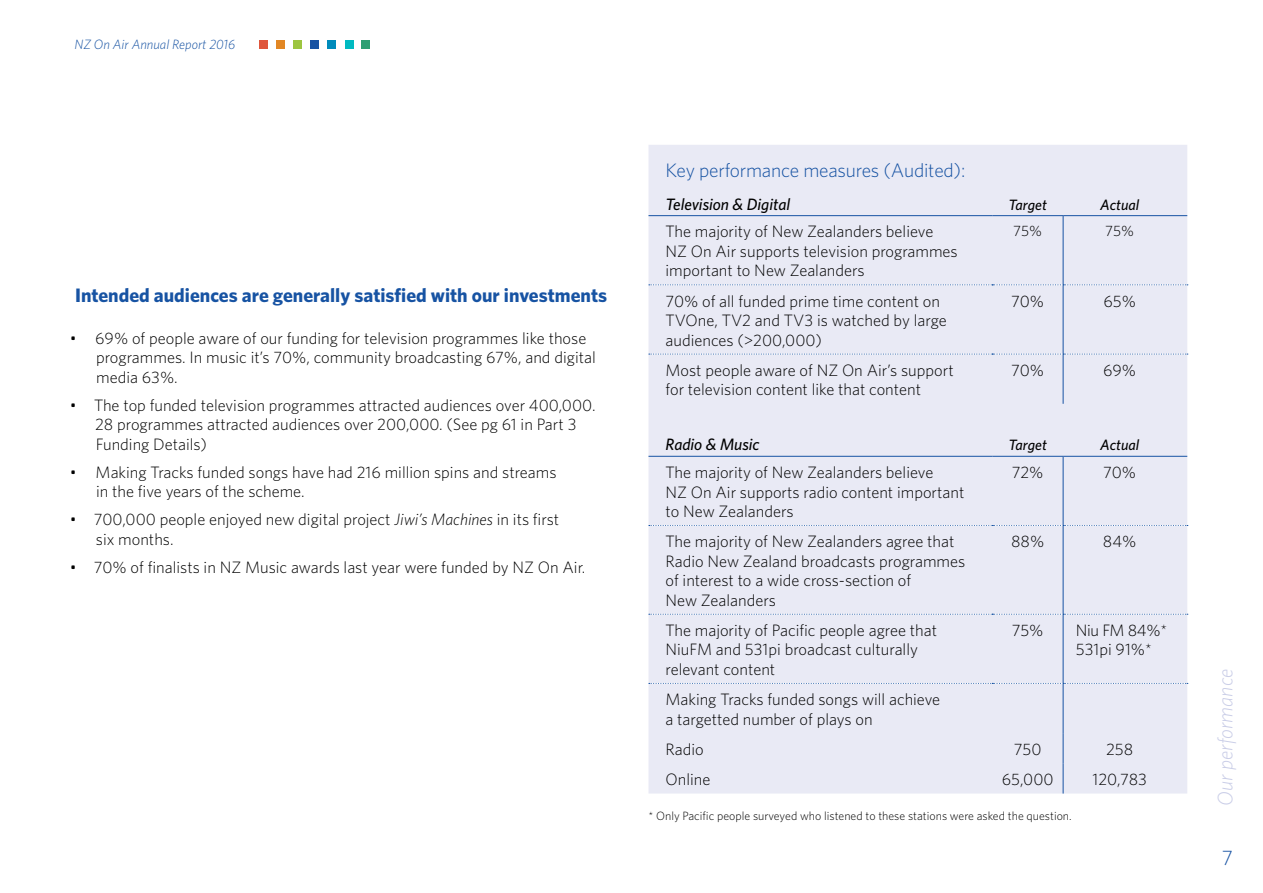
<style>
.page{position:relative;width:1263px;height:893px;background:#fff}
.page>*{position:absolute;margin:0;border:0;box-sizing:border-box;transform-origin:0 0}
.t1{font:italic 300 21px "Whitney";color:#c9cde7}
.t2{font:300 21px "Whitney";color:#1753a3}
.t3{font:700 19.5px "Whitney";color:#1753a3}
.t4{font:300 19.5px "Whitney";letter-spacing:-.01em;color:#1753a3}
.t5{font:300 16.5px/19.5px "Whitney";color:#000}
.t6{font:italic 500 16.5px "Whitney";color:#000}
.t7{font:italic 500 15px "Whitney";color:#000}
.t8{font:300 15px "Whitney";color:#000}
.t9{font:italic 300 13.5px "Whitney";color:#1753a3}
.t10{font:300 12px "Whitney";color:#000}
.s1{font-style:italic}
</style>
<div class="page">
<div style="left:260px;top:40px;width:8px;height:8px;background:#df563c"></div>
<div style="left:277px;top:40px;width:8px;height:8px;background:#e28724"></div>
<div style="left:294px;top:40px;width:8px;height:8px;background:#9dc540"></div>
<div style="left:311px;top:40px;width:8px;height:8px;background:#1753a3"></div>
<div style="left:328px;top:40px;width:8px;height:8px;background:#008bbb"></div>
<div style="left:345px;top:40px;width:8px;height:8px;background:#00bac1"></div>
<div style="left:361px;top:40px;width:9px;height:8px;background:#2d9f73"></div>
<div style="left:648px;top:145px;width:539px;height:648px;background:#e9eaf5"></div>
<hr style="left:648px;top:215px;width:344px;height:1px;background:#1753a3">
<hr style="left:992px;top:215px;width:71px;height:1px;background:#1753a3">
<hr style="left:1063px;top:215px;width:124px;height:1px;background:#1753a3">
<hr style="left:648px;top:456px;width:344px;height:1px;background:#1753a3">
<hr style="left:992px;top:456px;width:71px;height:1px;background:#1753a3">
<hr style="left:1063px;top:456px;width:124px;height:1px;background:#1753a3">
<hr style="left:1063px;top:457px;width:1px;height:68px;background:#1753a3">
<hr style="left:1063px;top:526px;width:1px;height:88px;background:#1753a3">
<hr style="left:1063px;top:615px;width:1px;height:68px;background:#1753a3">
<hr style="left:1063px;top:684px;width:1px;height:49px;background:#1753a3">
<hr style="left:1063px;top:733px;width:1px;height:30px;background:#1753a3">
<hr style="left:1063px;top:763px;width:1px;height:30px;background:#1753a3">
<hr style="left:1063px;top:216px;width:1px;height:68px;background:#1753a3">
<hr style="left:1063px;top:285px;width:1px;height:69px;background:#1753a3">
<hr style="left:1063px;top:354px;width:1px;height:50px;background:#1753a3">
<svg style="left:649px;top:284px;width:539px;height:1px"></svg>
<svg style="left:649px;top:354px;width:539px;height:1px"></svg>
<svg style="left:649px;top:525px;width:539px;height:1px"></svg>
<svg style="left:649px;top:614px;width:539px;height:1px"></svg>
<svg style="left:649px;top:683px;width:539px;height:1px"></svg>
<p class="t9" style="left:74px;top:35px;width:162px">NZ On Air Annual Report 2016</p>
<p class="t3" style="left:75px;top:283px;width:534px">Intended audiences are generally satisfied with our investments</p>
<p class="t5" style="left:96px;top:328px;width:501px;text-indent:-26px">• 69% of people aware of our funding for television programmes like those programmes. In music it’s 70%, community broadcasting 67%, and digital media 63%.</p>
<p class="t5" style="left:95px;top:395px;width:502px;text-indent:-25px">• The top funded television programmes attracted audiences over 400,000.<br>28 programmes attracted audiences over 200,000. (See pg 61 in Part 3<br>Funding Details)</p>
<p class="t5" style="left:96px;top:462px;width:462px;text-indent:-26px">• Making Tracks funded songs have had 216 million spins and streams in the five years of the scheme.</p>
<p class="t5" style="left:96px;top:509px;width:465px;text-indent:-26px">• 700,000 people enjoyed new digital project <span class="s1">Jiwi’s Machines</span> in its first six months.</p>
<p class="t5" style="left:70px;top:557px;width:517px">• 70% of finalists in NZ Music awards last year were funded by NZ On Air.</p>
<p class="t4" style="left:665px;top:158px;width:301px">Key performance measures (Audited):</p>
<p class="t6" style="left:665px;top:193px;width:126px">Television &amp; Digital</p>
<p class="t7" style="left:1008px;top:194px;width:40px">Target</p>
<p class="t7" style="left:1100px;top:194px;width:40px">Actual</p>
<p class="t5" style="left:665px;top:221px;width:294px">The majority of New Zealanders believe<br>NZ On Air supports television programmes important to New Zealanders</p>
<p class="t8" style="left:1013px;top:221px;width:30px">75%</p>
<p class="t8" style="left:1105px;top:221px;width:30px">75%</p>
<p class="t5" style="left:665px;top:291px;width:283px">70% of all funded prime time content on<br>TVOne, TV2 and TV3 is watched by large audiences (&gt;200,000)</p>
<p class="t5" style="left:1011px;top:291px;width:34px">70%</p>
<p class="t5" style="left:1103px;top:291px;width:34px">65%</p>
<p class="t5" style="left:665px;top:360px;width:290px">Most people aware of NZ On Air’s support for television content like that content</p>
<p class="t5" style="left:1011px;top:360px;width:34px">70%</p>
<p class="t5" style="left:1103px;top:360px;width:34px">69%</p>
<p class="t6" style="left:665px;top:434px;width:96px">Radio &amp; Music</p>
<p class="t7" style="left:1008px;top:435px;width:40px">Target</p>
<p class="t7" style="left:1100px;top:435px;width:40px">Actual</p>
<p class="t5" style="left:665px;top:462px;width:300px">The majority of New Zealanders believe<br>NZ On Air supports radio content important to New Zealanders</p>
<p class="t5" style="left:1012px;top:462px;width:33px">72%</p>
<p class="t5" style="left:1103px;top:462px;width:34px">70%</p>
<p class="t5" style="left:665px;top:531px;width:301px">The majority of New Zealanders agree that Radio New Zealand broadcasts programmes of interest to a wide cross-section of<br>New Zealanders</p>
<p class="t5" style="left:1011px;top:531px;width:35px">88%</p>
<p class="t5" style="left:1103px;top:531px;width:35px">84%</p>
<p class="t5" style="left:665px;top:620px;width:273px">The majority of Pacific people agree that<br>NiuFM and 531pi broadcast culturally relevant content</p>
<p class="t5" style="left:1012px;top:620px;width:33px">75%</p>
<p class="t5" style="left:1076px;top:620px;width:93px">Niu FM 84%*<br>531pi 91%*</p>
<p class="t5" style="left:665px;top:689px;width:276px">Making Tracks funded songs will achieve a targetted number of plays on</p>
<p class="t5" style="left:665px;top:739px;width:40px">Radio</p>
<p class="t5" style="left:1014px;top:739px;width:29px">750</p>
<p class="t5" style="left:1106px;top:739px;width:29px">258</p>
<p class="t5" style="left:665px;top:769px;width:46px">Online</p>
<p class="t5" style="left:1002px;top:769px;width:53px">65,000</p>
<p class="t5" style="left:1092px;top:769px;width:56px">120,783</p>
<p class="t10" style="left:648px;top:808px;width:425px">* Only Pacific people surveyed who listened to these stations were asked the question.</p>
<p class="t1" style="left:1211px;top:806px;width:139px;rotate:-90deg">Our performance</p>
<p class="t2" style="left:1222px;top:844px;width:13px">7</p>
</div>
